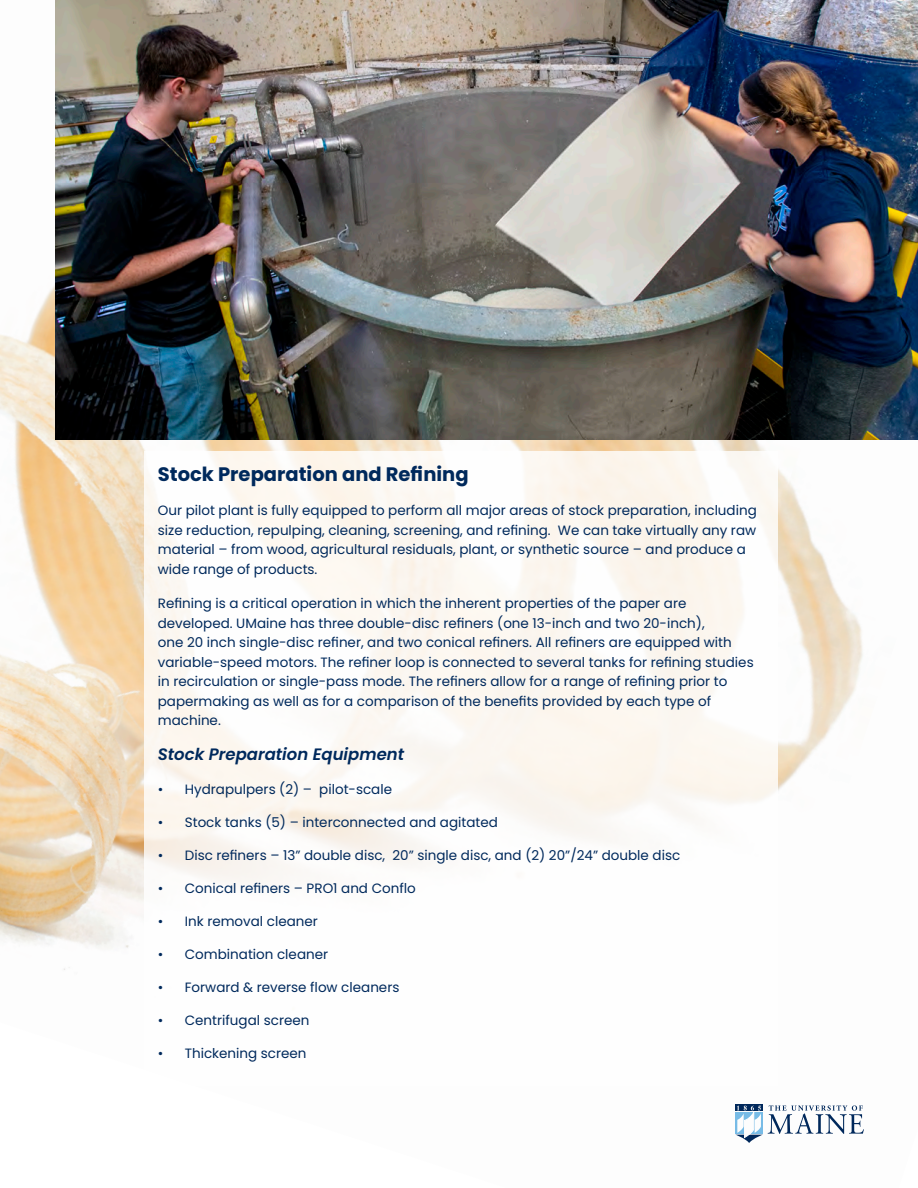
<style>
.page{position:relative;width:918px;height:1188px;background:#fff}
.page>*{position:absolute;margin:0;border:0;box-sizing:border-box;transform-origin:0 0}
.Content1{font:700 19.5px "Poppins";color:#00295c}
.Body{font:italic 600 16.5px "Poppins";color:#00295c}
.Body-2{font:13.5px/19.5px "Poppins";color:#00295c}
</style>
<div class="page">
<img style="left:0;top:0;width:864px;height:1143px">
<div style="left:144px;top:451px;width:633px;height:634px;background:linear-gradient(to right,#fdfaf8,#fdfaf7)"></div>
<img style="left:56px;top:0;width:862px;height:440px">
<p class="Content1" style="left:158px;top:463px;width:312px">Stock Preparation and Refining</p>
<p class="Body-2" style="left:158px;top:501px;width:601px">Our pilot plant is fully equipped to perform all major areas of stock preparation, including size reduction, repulping, cleaning, screening, and refining. We can take virtually any raw material – from wood, agricultural residuals, plant, or synthetic source – and produce a wide range of products.</p>
<p class="Body-2" style="left:158px;top:594px;width:597px">Refining is a critical operation in which the inherent properties of the paper are developed. UMaine has three double-disc refiners (one 13-inch and two 20-inch),<br>one 20 inch single-disc refiner, and two conical refiners. All refiners are equipped with variable-speed motors. The refiner loop is connected to several tanks for refining studies in recirculation or single-pass mode. The refiners allow for a range of refining prior to papermaking as well as for a comparison of the benefits provided by each type of machine.</p>
<p class="Body" style="left:158px;top:744px;width:248px">Stock Preparation Equipment</p>
<p class="Body-2" style="left:158px;top:780px;width:236px">• Hydrapulpers (2) – pilot-scale</p>
<p class="Body-2" style="left:158px;top:813px;width:342px">• Stock tanks (5) – interconnected and agitated</p>
<p class="Body-2" style="left:158px;top:846px;width:524px">• Disc refiners – 13” double disc, 20” single disc, and (2) 20”/24” double disc</p>
<p class="Body-2" style="left:158px;top:879px;width:259px">• Conical refiners – PRO1 and Conflo</p>
<p class="Body-2" style="left:158px;top:912px;width:162px">• Ink removal cleaner</p>
<p class="Body-2" style="left:158px;top:945px;width:172px">• Combination cleaner</p>
<p class="Body-2" style="left:158px;top:978px;width:243px">• Forward &amp; reverse flow cleaners</p>
<p class="Body-2" style="left:158px;top:1011px;width:153px">• Centrifugal screen</p>
<p class="Body-2" style="left:158px;top:1044px;width:150px">• Thickening screen</p>
</div>
